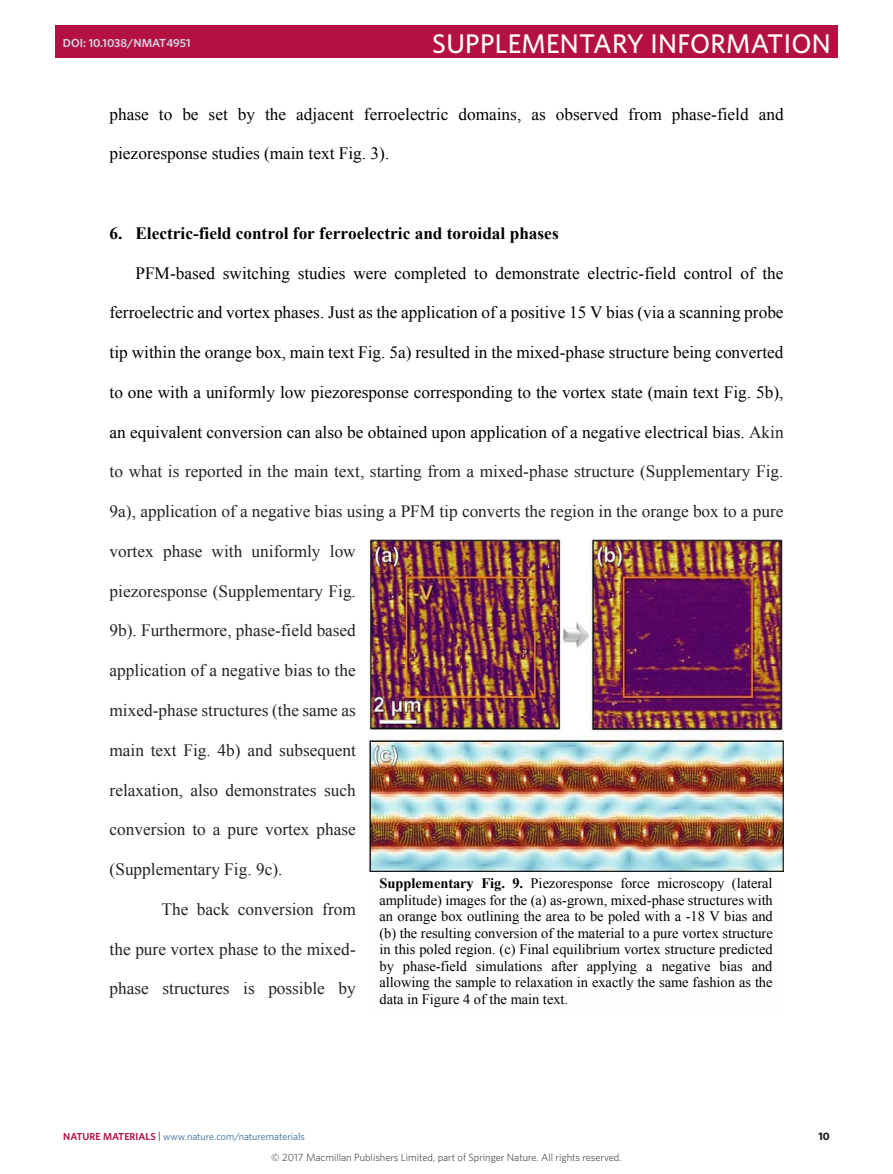
<style>
.page{position:relative;width:893px;height:1174px;background:#fff}
.page>*{position:absolute;margin:0;border:0;box-sizing:border-box;transform-origin:0 0}
.t1{font:500 27px "Whitney";letter-spacing:.01em;color:#fff}
.t2{font:17.25px "Times New Roman";color:#000}
.t3{font:17.25px "Times New Roman";color:#222}
.t4{font:700 17.25px "Times New Roman";color:#000}
.t5{font:14.4px/16.6px "Times New Roman";color:#000;text-align:justify}
.t6{font:600 11.7px "Whitney";color:#cfd4e4}
.t7{font:700 10.8px "Whitney";color:#231f20}
.t8{font:300 10.5px "Whitney";color:#231f20}
.t9{font:10.2px "Whitney";color:#316a9f}
.s1{color:#222}
.s2{font-weight:700}
.s3{font-weight:600;color:#b41142}
.s4{color:#231f20}
</style>
<div class="page">
<div style="left:56px;top:25px;width:782px;height:33px;background:#b41142"></div>
<img style="left:369px;top:540px;width:414px;height:331px">
<p class="t6" style="left:63px;top:35px;width:129px">DOI: 10.1038/NMAT4951</p>
<h1 class="t1" style="left:432px;top:25px;width:400px">SUPPLEMENTARY INFORMATION</h1>
<p class="t2" style="left:109px;top:102px;width:676px">phase to be set by the adjacent ferroelectric domains, as observed from phase-field and</p>
<p class="t2" style="left:110px;top:142px;width:281px">piezoresponse studies (main text Fig. 3).</p>
<p class="t4" style="left:110px;top:221px;width:451px">6. Electric-field control for ferroelectric and toroidal phases</p>
<p class="t2" style="left:135px;top:261px;width:650px">PFM-based switching studies were completed to demonstrate electric-field control of the</p>
<p class="t2" style="left:110px;top:301px;width:676px">ferroelectric and vortex phases. Just as the application of a positive 15 V bias (via a scanning probe</p>
<p class="t2" style="left:110px;top:341px;width:675px">tip within the orange box, main text Fig. 5a) resulted in the mixed-phase structure being converted</p>
<p class="t2" style="left:110px;top:380px;width:675px">to one with a uniformly low piezoresponse corresponding to the vortex state (main text Fig. 5b),</p>
<p class="t2" style="left:110px;top:420px;width:675px">an equivalent conversion can also be obtained upon application of a negative electrical bias. <span class="s1">Akin</span></p>
<p class="t3" style="left:110px;top:460px;width:675px">to what is reported in the main text, starting from a mixed-phase structure (Supplementary Fig.</p>
<p class="t3" style="left:110px;top:500px;width:675px">9a), application of a negative bias using a PFM tip converts the region in the orange box to a pure</p>
<p class="t3" style="left:110px;top:539px;width:248px">vortex phase with uniformly low</p>
<p class="t3" style="left:110px;top:579px;width:248px">piezoresponse (Supplementary Fig.</p>
<p class="t3" style="left:110px;top:619px;width:248px">9b). Furthermore, phase-field based</p>
<p class="t3" style="left:110px;top:659px;width:248px">application of a negative bias to the</p>
<p class="t3" style="left:110px;top:698px;width:248px">mixed-phase structures (the same as</p>
<p class="t3" style="left:110px;top:738px;width:248px">main text Fig. 4b) and subsequent</p>
<p class="t3" style="left:110px;top:778px;width:248px">relaxation, also demonstrates such</p>
<p class="t3" style="left:110px;top:818px;width:248px">conversion to a pure vortex phase</p>
<p class="t3" style="left:110px;top:857px;width:174px">(Supplementary Fig. 9c).</p>
<p class="t3" style="left:161px;top:897px;width:196px">The back conversion from</p>
<p class="t3" style="left:110px;top:937px;width:248px">the pure vortex phase to the mixed-</p>
<p class="t3" style="left:110px;top:977px;width:248px">phase structures is possible by</p>
<p class="t5" style="left:379px;top:874px;width:395px"><span class="s2">Supplementary Fig. 9.</span> Piezoresponse force microscopy (lateral amplitude) images for the (a) as-grown, mixed-phase structures with an orange box outlining the area to be poled with a -18 V bias and (b) the resulting conversion of the material to a pure vortex structure in this poled region. (c) Final equilibrium vortex structure predicted by phase-field simulations after applying a negative bias and allowing the sample to relaxation in exactly the same fashion as the data in Figure 4 of the main text.</p>
<p class="t9" style="left:63px;top:1129px;width:243px"><span class="s3">NATURE MATERIALS</span> <span class="s4">|</span> www.nature.com/naturematerials</p>
<p class="t7" style="left:818px;top:1128px;width:13px">10</p>
<p class="t8" style="left:271px;top:1150px;width:352px">© 2017 Macmillan Publishers Limited, part of Springer Nature. All rights reserved.</p>
</div>
